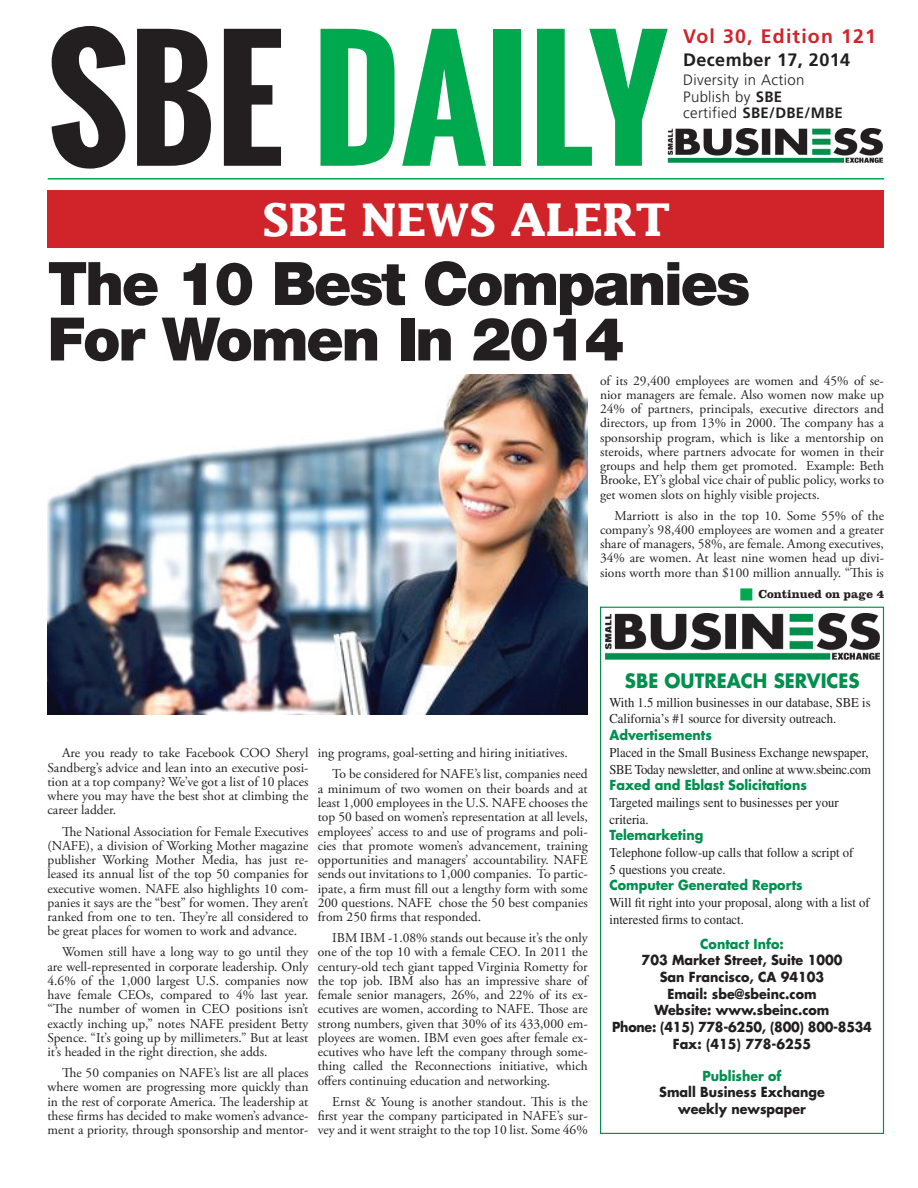
<style>
.page{position:relative;width:918px;height:1188px;background:#fff}
.page>*{position:absolute;margin:0;border:0;box-sizing:border-box;transform-origin:0 0}
.t1{font:700 155.85px "Oswald";color:#00a94e}
.t2{font:900 60px/55.5px "Helvetica Neue LT Std";letter-spacing:-.04em;color:#231f20}
.t3{font:700 45px "Lucida";letter-spacing:-.02em;color:#fff}
.t4{font:700 19.5px "Frutiger";letter-spacing:.06em;color:#d1232a}
.t5{font:700 19.35px "Futura";color:#008f4d;scale:.94 1}
.t6{font:700 18px "Frutiger";letter-spacing:.02em;color:#231f20}
.t7{font:300 15px/16.5px "Frutiger";letter-spacing:.02em;color:#231f20}
.t8{font:13.5px/14.2px "Adobe Garamond Pro";color:#231f20;text-align:justify}
.t9{font:13.5px/16.6px "Times";color:#231f20;scale:.94 1}
.t10{font:700 13.5px/16.6px "Futura";color:#231f20;text-align:center;scale:.94 1}
.t11{font:700 13.5px "Futura";color:#008f4d;scale:.94 1}
.t12{font:700 12px "Clarendon LT Std";color:#231f20}
.s1{color:#231f20}
.s2{font-weight:700}
</style>
<div class="page">
<hr style="left:48px;top:178px;width:836px;height:2px;background:#00a94e">
<img style="left:668px;top:128px;width:215px;height:34px">
<div style="left:47px;top:191px;width:837px;height:57px;background:#d1232a"></div>
<div style="left:600px;top:607px;width:284px;height:527px;background:#fff;border:1px solid #008f4d"></div>
<img style="left:605px;top:614px;width:275px;height:46px">
<img style="left:47px;top:375px;width:541px;height:340px">
<h1 class="t1" style="left:47px;top:-17px;width:622px"><span class="s1">SBE</span> DAILY</h1>
<h3 class="t3" style="left:263px;top:192px;width:410px">SBE NEWS ALERT</h3>
<h3 class="t4" style="left:683px;top:25px;width:194px">Vol 30, Edition 121</h3>
<h3 class="t6" style="left:683px;top:49px;width:168px">December 17, 2014</h3>
<p class="t7" style="left:683px;top:72px;width:161px">Diversity in Action<br>Publish by <span class="s2">SBE<br></span>certified <span class="s2">SBE/DBE/MBE</span></p>
<h2 class="t2" style="left:47px;top:256px;width:704px">The 10 Best Companies<br>For Women In 2014</h2>
<p class="t8" style="left:600px;top:374px;width:286px">of its 29,400 employees are women and 45% of se&shy;nior managers are female. Also women now make up 24% of partners, principals, executive directors and directors, up from 13% in 2000. The company has a sponsorship program, which is like a mentorship on steroids, where partners advocate for women in their groups and help them get promoted. Example: Beth Brooke, EY’s global vice chair of public policy, works to get women slots on highly visible projects.</p>
<p class="t8" style="left:600px;top:509px;width:286px;text-indent:15px">Marriott is also in the top 10. Some 55% of the company’s 98,400 employees are women and a greater share of managers, 58%, are female. Among executives, 34% are women. At least nine women head up divi&shy;sions worth more than $100 million annually. “This is</p>
<p class="t12" style="left:758px;top:586px;width:127px">Continued on page 4</p>
<p class="t8" style="left:47px;top:747px;width:262px;text-indent:15px">Are you ready to take Facebook COO Sheryl Sandberg’s advice and lean into an executive posi&shy;tion at a top company? We’ve got a list of 10 places where you may have the best shot at climbing the career ladder.</p>
<p class="t8" style="left:47px;top:825px;width:262px;text-indent:15px">The National Association for Female Executives (NAFE), a division of Working Mother magazine publisher Working Mother Media, has just re&shy;leased its annual list of the top 50 companies for executive women. NAFE also highlights 10 com&shy;panies it says are the “best” for women. They aren’t ranked from one to ten. They’re all considered to be great places for women to work and advance.</p>
<p class="t8" style="left:47px;top:945px;width:262px;text-indent:15px">Women still have a long way to go until they are well-represented in corporate leadership. Only 4.6% of the 1,000 largest U.S. companies now have female CEOs, compared to 4% last year. “The number of women in CEO positions isn’t exactly inching up,” notes NAFE president Betty Spence. “It’s going up by millimeters.” But at least it’s headed in the right direction, she adds.</p>
<p class="t8" style="left:47px;top:1066px;width:262px;text-indent:15px">The 50 companies on NAFE’s list are all places where women are progressing more quickly than in the rest of corporate America. The leadership at these firms has decided to make women’s advance&shy;ment a priority, through sponsorship and mentor-</p>
<p class="t8" style="left:332px;top:743px;width:257px;line-height:21px;text-indent:-15px">ing programs, goal-setting and hiring initiatives.<br>To be considered for NAFE’s list, companies need</p>
<p class="t8" style="left:318px;top:782px;width:272px">a minimum of two women on their boards and at least 1,000 employees in the U.S. NAFE chooses the top 50 based on women’s representation at all levels, employees’ access to and use of programs and poli&shy;cies that promote women’s advancement, training opportunities and managers’ accountability. NAFE sends out invitations to 1,000 companies. To partic&shy;ipate, a firm must fill out a lengthy form with some 200 questions. NAFE chose the 50 best companies from 250 firms that responded.</p>
<p class="t8" style="left:318px;top:931px;width:272px;text-indent:15px">IBM IBM -1.08% stands out because it’s the only one of the top 10 with a female CEO. In 2011 the century-old tech giant tapped Virginia Rometty for the top job. IBM also has an impressive share of female senior managers, 26%, and 22% of its ex&shy;ecutives are women, according to NAFE. Those are strong numbers, given that 30% of its 433,000 em&shy;ployees are women. IBM even goes after female ex&shy;ecutives who have left the company through some&shy;thing called the Reconnections initiative, which offers continuing education and networking.</p>
<p class="t8" style="left:318px;top:1095px;width:272px;text-indent:15px">Ernst &amp; Young is another standout. This is the first year the company participated in NAFE’s sur&shy;vey and it went straight to the top 10 list. Some 46%</p>
<h3 class="t5" style="left:625px;top:668px;width:88px">SBE Outreac</h3>
<h3 class="t5" style="left:753px;top:668px;width:84px">h Services</h3>
<p class="t9" style="left:610px;top:694px;width:279px">With 1.5 million businesses in our database, SBE is<br>California’s #1 source for diversity outreach.</p>
<p class="t11" style="left:610px;top:726px;width:110px">Advertisements</p>
<p class="t9" style="left:610px;top:744px;width:280px">Placed in the Small Business Exchange newspaper,<br>SBE Today newsletter, and online at www.sbeinc.com</p>
<p class="t11" style="left:610px;top:776px;width:211px">Faxed and Eblast Solicitations</p>
<p class="t9" style="left:610px;top:794px;width:246px">Targeted mailings sent to businesses per your criteria.</p>
<p class="t11" style="left:610px;top:826px;width:101px">Telemarketing</p>
<p class="t9" style="left:610px;top:844px;width:261px">Telephone follow-up calls that follow a script of<br>5 questions you create.</p>
<p class="t11" style="left:610px;top:876px;width:207px">Computer Generated Reports</p>
<p class="t9" style="left:610px;top:894px;width:278px">Will fit right into your proposal, along with a list of interested firms to contact.</p>
<p class="t11" style="left:700px;top:934px;width:90px">Contact Info:</p>
<p class="t10" style="left:612px;top:952px;width:278px">703 Market Street, Suite 1000<br>San Francisco, CA 94103<br>Email: sbe@sbeinc.com<br>Website: www.sbeinc.com<br>Phone: (415) 778-6250, (800) 800-8534<br>Fax: (415) 778-6255</p>
<p class="t11" style="left:703px;top:1067px;width:86px">Publisher of</p>
<p class="t10" style="left:659px;top:1084px;width:178px">Small Business Exchange weekly newspaper</p>
</div>
